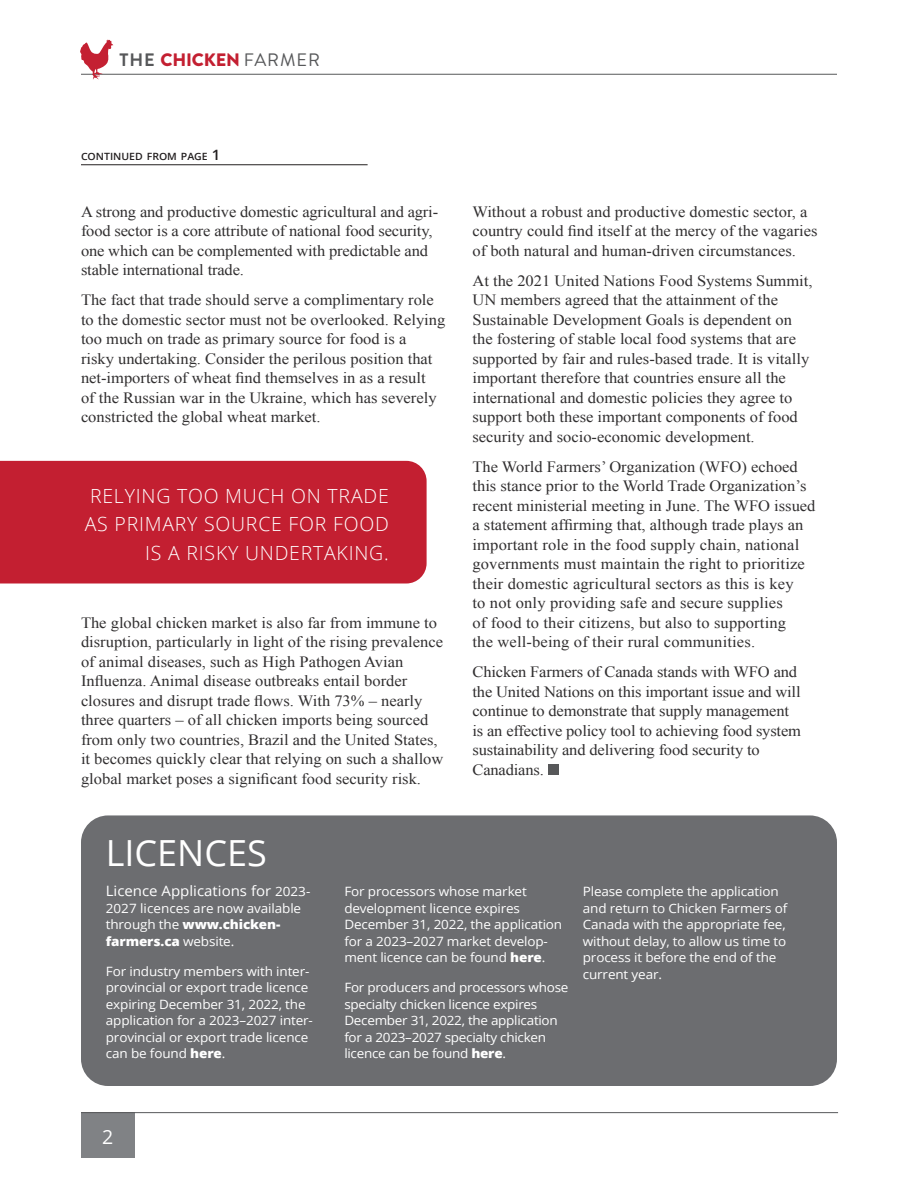
<style>
.page{position:relative;width:918px;height:1188px;background:#fff}
.page>*{position:absolute;margin:0;border:0;box-sizing:border-box;transform-origin:0 0}
.Header_1{font:36px "Open Sans";color:#fff}
.Pull-quote{font:300 19.5px/28.5px "Open Sans";letter-spacing:.04em;color:#fff;text-align:right}
.t1{font:19.5px "Open Sans";color:#fff}
.t2{font:900 18px "Brandon Grotesque";letter-spacing:-.01em;color:#c31f31}
.Body{font:15.6px/19.5px "Times New Roman";color:#312f30;scale:1.05 1}
.Heading_3{font:14.25px "Open Sans";color:#fff;scale:1.05 1}
.Heading_3-2{font:12.9px/16.5px "Open Sans";letter-spacing:-.01em;color:#fff;scale:1.05 1}
.Body-2{font:600 10.05px "Open Sans";color:#231f20;scale:1.05 1}
.s1{font-weight:700;color:#57585a}
.s2{font-weight:400;color:#57585a}
.s3{font-size:14.25px}
.s4{font-size:12.9px}
.s5{font-weight:800}
</style>
<div class="page">
<div style="left:548px;top:764px;width:10px;height:11px;background:#57585a"></div>
<hr style="left:81px;top:164px;width:287px;height:1px;background:#231f20">
<div style="left:0;top:461px;width:427px;height:123px;background:#c31f31"></div>
<div style="left:81px;top:815px;width:756px;height:271px;background:#6c6d70;border-radius:27px"></div>
<div style="left:81px;top:1113px;width:54px;height:45px;background:#808285"></div>
<hr style="left:81px;top:1112px;width:757px;height:1px;background:#57585a">
<hr style="left:81px;top:74px;width:756px;height:1px;background:#57585a">
<svg style="left:80px;top:39px;width:33px;height:41px"></svg>
<p class="t2" style="left:120px;top:47px;width:202px"><span class="s1">THE</span> CHICKEN <span class="s2">FARMER</span></p>
<p class="Body-2" style="left:81px;top:149px;width:134px">CONTINUED FROM PAGE <span class="s3">1</span></p>
<p class="Body" style="left:81px;top:201px;width:342px">A strong and productive domestic agricultural and agri&shy;food sector is a core attribute of national food security, one which can be complemented with predictable and stable international trade.</p>
<p class="Body" style="left:81px;top:290px;width:349px">The fact that trade should serve a complimentary role to the domestic sector must not be overlooked. Relying too much on trade as primary source for food is a<br>risky undertaking. Consider the perilous position that net-importers of wheat find themselves in as a result<br>of the Russian war in the Ukraine, which has severely constricted the global wheat market.</p>
<p class="Pull-quote" style="left:85px;top:481px;width:306px">RELYING TOO MUCH ON TRADE<br>AS PRIMARY SOURCE FOR FOOD<br>IS A RISKY UNDERTAKING.</p>
<p class="Body" style="left:81px;top:612px;width:347px">The global chicken market is also far from immune to disruption, particularly in light of the rising prevalence of animal diseases, such as High Pathogen Avian Influenza. Animal disease outbreaks entail border closures and disrupt trade flows. With 73% – nearly three quarters – of all chicken imports being sourced from only two countries, Brazil and the United States, it becomes quickly clear that relying on such a shallow global market poses a significant food security risk.</p>
<p class="Body" style="left:472px;top:201px;width:330px">Without a robust and productive domestic sector, a country could find itself at the mercy of the vagaries of both natural and human-driven circumstances.</p>
<p class="Body" style="left:472px;top:270px;width:325px">At the 2021 United Nations Food Systems Summit, UN members agreed that the attainment of the Sustainable Development Goals is dependent on the fostering of stable local food systems that are supported by fair and rules-based trade. It is vitally important therefore that countries ensure all the international and domestic policies they agree to support both these important components of food security and socio-economic development.</p>
<p class="Body" style="left:472px;top:456px;width:328px">The World Farmers’ Organization (WFO) echoed this stance prior to the World Trade Organization’s recent ministerial meeting in June. The WFO issued a statement affirming that, although trade plays an important role in the food supply chain, national governments must maintain the right to prioritize their domestic agricultural sectors as this is key<br>to not only providing safe and secure supplies<br>of food to their citizens, but also to supporting<br>the well-being of their rural communities.</p>
<p class="Body" style="left:472px;top:662px;width:314px">Chicken Farmers of Canada stands with WFO and the United Nations on this important issue and will continue to demonstrate that supply management is an effective policy tool to achieving food system sustainability and delivering food security to Canadians.</p>
<p class="Header_1" style="left:106px;top:828px;width:163px">LICENCES</p>
<p class="Heading_3" style="left:106px;top:881px;width:196px">Licence Applications for <span class="s4">2023-</span></p>
<p class="Heading_3-2" style="left:106px;top:899px;width:188px">2027 licences are now available through the <span class="s5">www.chicken&shy;farmers.ca</span> website.</p>
<p class="Heading_3-2" style="left:106px;top:962px;width:199px">For industry members with inter&shy;provincial or export trade licence expiring December 31, 2022, the application for a 2023–2027 inter&shy;provincial or export trade licence can be found <span class="s5">here</span>.</p>
<p class="t1" style="left:102px;top:1123px;width:13px">2</p>
<p class="Heading_3-2" style="left:344px;top:883px;width:209px">For processors whose market development licence expires<br>December 31, 2022, the application for a 2023–2027 market develop&shy;ment licence can be found <span class="s5">here</span>.</p>
<p class="Heading_3-2" style="left:344px;top:979px;width:215px">For producers and processors whose specialty chicken licence expires December 31, 2022, the application for a 2023–2027 specialty chicken licence can be found <span class="s5">here</span>.</p>
<p class="Heading_3-2" style="left:583px;top:883px;width:196px">Please complete the application and return to Chicken Farmers of<br>Canada with the appropriate fee, without delay, to allow us time to process it before the end of the current year.</p>
</div>
